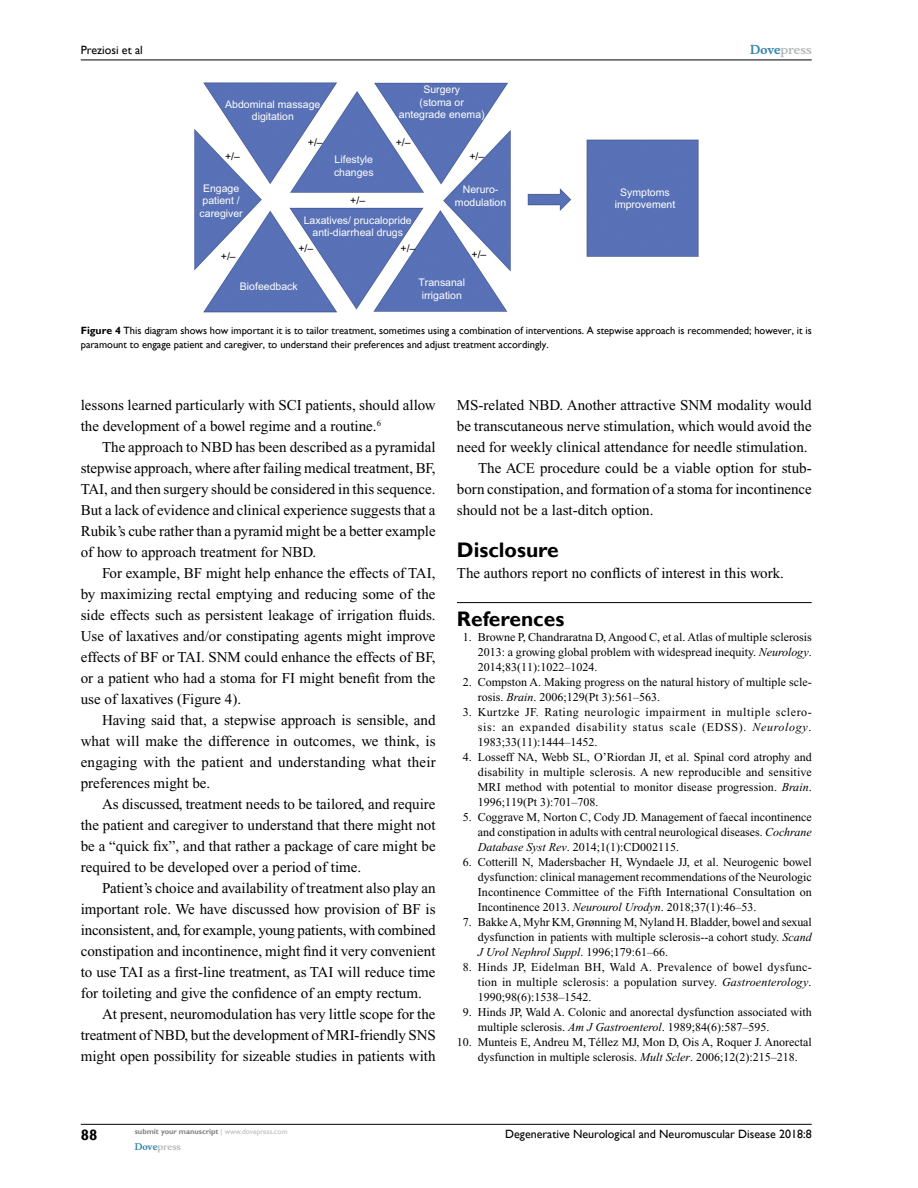
<style>
.page{position:relative;width:918px;height:1188px;background:#fff}
.page>*{position:absolute;margin:0;border:0;box-sizing:border-box;transform-origin:0 0}
.t1{font:700 21px "Gill Sans";color:#000}
.t2{font:15px/21px "Times New Roman";color:#000;text-align:justify}
.t3{font:700 15px "Gill Sans";color:#000}
.t4{font:12px/15px "Times New Roman";color:#000;text-align:justify}
.t5{font:12px "Gill Sans";color:#000}
.t6{font:700 12px "Musee";color:#b8babc}
.t7{font:10.5px/13.5px "Gill Sans";color:#000}
.t8{font:10.5px/12.6px "Arial";color:#fff;text-align:center}
.t9{font:10.5px "Arial";color:#000}
.t10{font:700 9px "Musee";color:#b8babc}
.t11{font:700 7.5px "Gill Sans";color:#808285}
.s1{color:#3785ad}
.s2{font-weight:700}
.s3{font-style:italic}
.s4{font-weight:400;color:#b8babc}
</style>
<div class="page">
<hr style="left:81px;top:1124px;width:731px;height:1px;background:#000">
<hr style="left:81px;top:60px;width:731px;height:1px;background:#000">
<hr style="left:457px;top:602px;width:355px;height:1px;background:#000">
<img style="left:194px;top:82px;width:505px;height:231px">
<p class="t5" style="left:81px;top:43px;width:64px">Preziosi et al</p>
<p class="t8" style="left:225px;top:97px;width:97px">Abdominal massage digitation</p>
<p class="t9" style="left:225px;top:149px;width:16px">+/–</p>
<p class="t9" style="left:308px;top:135px;width:16px">+/–</p>
<p class="t8" style="left:334px;top:153px;width:41px;text-align:left">Lifestyle changes</p>
<p class="t8" style="left:399px;top:83px;width:87px">Surgery<br>(stoma or antegrade enema)</p>
<p class="t9" style="left:396px;top:135px;width:16px">+/–</p>
<p class="t9" style="left:469px;top:149px;width:16px">+/–</p>
<p class="t8" style="left:200px;top:181px;width:45px">Engage patient / caregiver</p>
<p class="t9" style="left:221px;top:249px;width:16px">+/–</p>
<p class="t9" style="left:350px;top:193px;width:16px">+/–</p>
<p class="t8" style="left:304px;top:214px;width:109px">Laxatives/ prucalopride anti-diarrheal drugs</p>
<p class="t9" style="left:298px;top:241px;width:16px">+/–</p>
<p class="t9" style="left:401px;top:241px;width:16px">+/–</p>
<p class="t8" style="left:455px;top:183px;width:53px">Neruro&shy;modulation</p>
<p class="t9" style="left:472px;top:247px;width:16px">+/–</p>
<p class="t8" style="left:240px;top:280px;width:59px">Biofeedback</p>
<p class="t8" style="left:418px;top:276px;width:48px">Transanal irrigation</p>
<p class="t8" style="left:615px;top:186px;width:62px">Symptoms improvement</p>
<p class="t6" style="left:750px;top:43px;width:63px"><span class="s1">Dove</span>press</p>
<p class="t7" style="left:81px;top:324px;width:732px"><span class="s2">Figure 4</span> This diagram shows how important it is to tailor treatment, sometimes using a combination of interventions. A stepwise approach is recommended; however, it is paramount to engage patient and caregiver, to understand their preferences and adjust treatment accordingly.</p>
<p class="t2" style="left:81px;top:394px;width:356px">lessons learned particularly with SCI patients, should allow the development of a bowel regime and a routine.<sup>6</sup></p>
<p class="t2" style="left:81px;top:436px;width:356px;text-indent:21px">The approach to NBD has been described as a pyramidal stepwise approach, where after failing medical treatment, BF, TAI, and then surgery should be considered in this sequence.<br>But a lack of evidence and clinical experience suggests that a Rubik’s cube rather than a pyramid might be a better example of how to approach treatment for NBD.</p>
<p class="t2" style="left:81px;top:562px;width:356px;text-indent:21px">For example, BF might help enhance the effects of TAI, by maximizing rectal emptying and reducing some of the side effects such as persistent leakage of irrigation fluids.<br>Use of laxatives and/or constipating agents might improve effects of BF or TAI. SNM could enhance the effects of BF, or a patient who had a stoma for FI might benefit from the use of laxatives (Figure 4).</p>
<p class="t2" style="left:81px;top:709px;width:357px;text-indent:21px">Having said that, a stepwise approach is sensible, and what will make the difference in outcomes, we think, is engaging with the patient and understanding what their preferences might be.</p>
<p class="t2" style="left:81px;top:793px;width:356px;text-indent:21px">As discussed, treatment needs to be tailored, and require the patient and caregiver to understand that there might not be a “quick fix”, and that rather a package of care might be required to be developed over a period of time.</p>
<p class="t2" style="left:102px;top:877px;width:335px">Patient’s choice and availability of treatment also play an</p>
<p class="t2" style="left:81px;top:898px;width:356px">important role. We have discussed how provision of BF is</p>
<p class="t2" style="left:81px;top:919px;width:356px">inconsistent, and, for example, young patients, with combined</p>
<p class="t2" style="left:81px;top:940px;width:356px">constipation and incontinence, might find it very convenient</p>
<p class="t2" style="left:81px;top:961px;width:356px">to use TAI as a first-line treatment, as TAI will reduce time</p>
<p class="t2" style="left:81px;top:982px;width:343px">for toileting and give the confidence of an empty rectum.</p>
<p class="t2" style="left:102px;top:1003px;width:335px">At present, neuromodulation has very little scope for the</p>
<p class="t2" style="left:81px;top:1024px;width:356px">treatment of NBD, but the development of MRI-friendly SNS</p>
<p class="t2" style="left:81px;top:1045px;width:356px">might open possibility for sizeable studies in patients with</p>
<p class="t2" style="left:457px;top:394px;width:356px">MS-related NBD. Another attractive SNM modality would</p>
<p class="t2" style="left:457px;top:415px;width:356px">be transcutaneous nerve stimulation, which would avoid the</p>
<p class="t2" style="left:457px;top:436px;width:352px">need for weekly clinical attendance for needle stimulation.</p>
<p class="t2" style="left:478px;top:457px;width:335px">The ACE procedure could be a viable option for stub-</p>
<p class="t2" style="left:457px;top:478px;width:356px">born constipation, and formation of a stoma for incontinence</p>
<p class="t2" style="left:457px;top:499px;width:198px">should not be a last-ditch option.</p>
<h1 class="t1" style="left:457px;top:537px;width:103px">Disclosure</h1>
<p class="t2" style="left:457px;top:562px;width:329px">The authors report no conflicts of interest in this work.</p>
<h1 class="t1" style="left:457px;top:606px;width:109px">References</h1>
<p class="t4" style="left:478px;top:629px;width:335px;text-indent:-15px">1. Browne P, Chandraratna D, Angood C, et al. Atlas of multiple sclerosis 2013: a growing global problem with widespread inequity. <span class="s3">Neurology</span>.<br>2014;83(11):1022–1024.</p>
<p class="t4" style="left:478px;top:674px;width:335px;text-indent:-15px">2. Compston A. Making progress on the natural history of multiple scle&shy;rosis. <span class="s3">Brain</span>. 2006;129(Pt 3):561–563.</p>
<p class="t4" style="left:478px;top:704px;width:335px;text-indent:-15px">3. Kurtzke JF. Rating neurologic impairment in multiple sclero&shy;sis: an expanded disability status scale (EDSS). <span class="s3">Neurology</span>.<br>1983;33(11):1444–1452.</p>
<p class="t4" style="left:478px;top:749px;width:336px;text-indent:-15px">4. Losseff NA, Webb SL, O’Riordan JI, et al. Spinal cord atrophy and disability in multiple sclerosis. A new reproducible and sensitive MRI method with potential to monitor disease progression. <span class="s3">Brain</span>.<br>1996;119(Pt 3):701–708.</p>
<p class="t4" style="left:478px;top:809px;width:335px;text-indent:-15px">5. Coggrave M, Norton C, Cody JD. Management of faecal incontinence and constipation in adults with central neurological diseases. <span class="s3">Cochrane Database Syst Rev</span>. 2014;1(1):CD002115.</p>
<p class="t4" style="left:478px;top:854px;width:336px;text-indent:-15px">6. Cotterill N, Madersbacher H, Wyndaele JJ, et al. Neurogenic bowel dysfunction: clinical management recommendations of the Neurologic Incontinence Committee of the Fifth International Consultation on Incontinence 2013. <span class="s3">Neurourol Urodyn</span>. 2018;37(1):46–53.</p>
<p class="t4" style="left:478px;top:914px;width:335px;text-indent:-15px">7. Bakke A, Myhr KM, Grønning M, Nyland H. Bladder, bowel and sexual dysfunction in patients with multiple sclerosis--a cohort study. <span class="s3">Scand J Urol Nephrol Suppl</span>. 1996;179:61–66.</p>
<p class="t4" style="left:478px;top:959px;width:335px;text-indent:-15px">8. Hinds JP, Eidelman BH, Wald A. Prevalence of bowel dysfunc&shy;tion in multiple sclerosis: a population survey. <span class="s3">Gastroenterology</span>.<br>1990;98(6):1538–1542.</p>
<p class="t4" style="left:478px;top:1004px;width:335px;text-indent:-15px">9. Hinds JP, Wald A. Colonic and anorectal dysfunction associated with multiple sclerosis. <span class="s3">Am J Gastroenterol</span>. 1989;84(6):587–595.</p>
<p class="t4" style="left:478px;top:1034px;width:335px;text-indent:-21px">10. Munteis E, Andreu M, Téllez MJ, Mon D, Ois A, Roquer J. Anorectal dysfunction in multiple sclerosis. <span class="s3">Mult Scler</span>. 2006;12(2):215–218.</p>
<p class="t3" style="left:81px;top:1126px;width:18px">88</p>
<p class="t11" style="left:135px;top:1127px;width:154px">submit your manuscript <span class="s4">| www.dovepress.com</span></p>
<p class="t10" style="left:135px;top:1141px;width:48px"><span class="s1">Dove</span>press</p>
<p class="t5" style="left:505px;top:1127px;width:308px">Degenerative Neurological and Neuromuscular Disease 2018:8</p>
</div>
